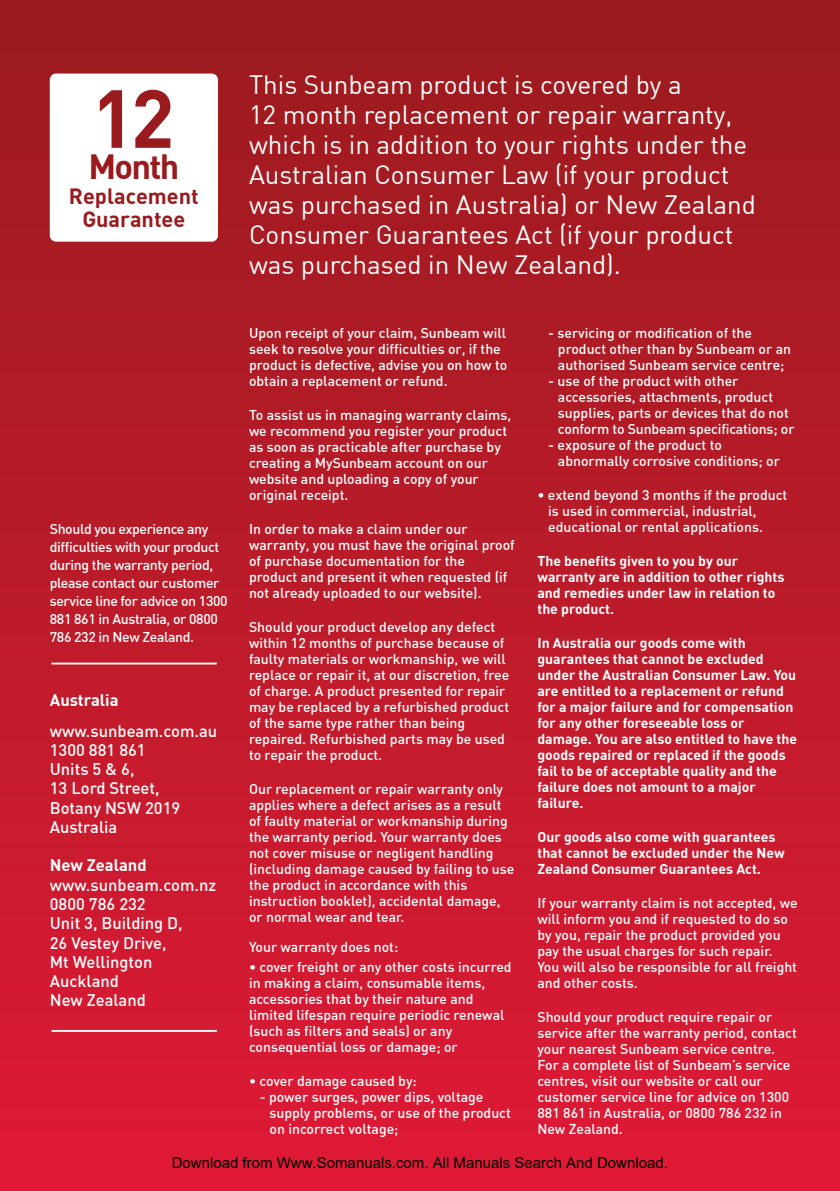
<style>
.page{position:relative;width:840px;height:1191px;background:#fff}
.page>*{position:absolute;margin:0;border:0;box-sizing:border-box;transform-origin:0 0}
.t1{font:700 80.8px "DIN";color:#991b1e}
.t2{font:700 34.4px "DIN";letter-spacing:-.05em;color:#991b1e}
.t3{font:26px/30px "DIN";color:#fff}
.t4{font:700 21.6px/22.6px "DIN";color:#991b1e;text-align:center}
.t5{font:500 16.4px/19.2px "DIN";color:#fff}
.t6{font:700 16.4px "DIN";color:#fff}
.t7{font:15px "Arial";color:#000}
.t8{font:500 14px/16px "DIN";color:#fff}
.t9{font:700 14px/16px "DIN";color:#fff}
.t10{font:500 14px/18px "DIN";letter-spacing:-.025em;color:#fff}
</style>
<div class="page">
<div style="left:0;top:0;width:839px;height:1191px;background:linear-gradient(to bottom,#9a1b1e,#df1a36)"></div>
<div style="left:50px;top:74px;width:168px;height:168px;background:#fff;border-radius:6px"></div>
<hr style="left:51px;top:662px;width:166px;height:2px;background:#fff">
<hr style="left:51px;top:1030px;width:166px;height:1px;background:#fff">
<h1 class="t1" style="left:91px;top:66px;width:84px">12</h1>
<h2 class="t2" style="left:88px;top:144px;width:92px">Month</h2>
<h3 class="t4" style="left:69px;top:184px;width:131px">Replacement<br>Guarantee</h3>
<p class="t10" style="left:50px;top:519px;width:179px">Should you experience any difficulties with your product during the warranty period, please contact our customer service line for advice on 1300<br>881 861 in Australia, or 0800<br>786 232 in New Zealand.</p>
<p class="t6" style="left:50px;top:689px;width:70px">Australia</p>
<p class="t5" style="left:50px;top:720px;width:169px">www.sunbeam.com.au<br>1300 881 861<br>Units 5 &amp; 6,<br>13 Lord Street,<br>Botany NSW 2019<br>Australia</p>
<p class="t6" style="left:50px;top:854px;width:98px">New Zealand</p>
<p class="t5" style="left:50px;top:874px;width:168px">www.sunbeam.com.nz<br>0800 786 232<br>Unit 3, Building D,<br>26 Vestey Drive,<br>Mt Wellington<br>Auckland<br>New Zealand</p>
<p class="t3" style="left:249px;top:69px;width:508px">This Sunbeam product is covered by a<br>12 month replacement or repair warranty, which is in addition to your rights under the Australian Consumer Law (if your product was purchased in Australia) or New Zealand Consumer Guarantees Act (if your product was purchased in New Zealand).</p>
<p class="t8" style="left:249px;top:324px;width:260px">Upon receipt of your claim, Sunbeam will seek to resolve your difficulties or, if the product is defective, advise you on how to obtain a replacement or refund.</p>
<p class="t8" style="left:249px;top:406px;width:263px">To assist us in managing warranty claims, we recommend you register your product as soon as practicable after purchase by creating a MySunbeam account on our website and uploading a copy of your original receipt.</p>
<p class="t8" style="left:249px;top:520px;width:267px">In order to make a claim under our warranty, you must have the original proof of purchase documentation for the product and present it when requested (if not already uploaded to our website).</p>
<p class="t8" style="left:249px;top:618px;width:262px">Should your product develop any defect within 12 months of purchase because of faulty materials or workmanship, we will replace or repair it, at our discretion, free of charge. A product presented for repair may be replaced by a refurbished product of the same type rather than being repaired. Refurbished parts may be used to repair the product.</p>
<p class="t8" style="left:249px;top:780px;width:267px">Our replacement or repair warranty only applies where a defect arises as a result of faulty material or workmanship during the warranty period. Your warranty does not cover misuse or negligent handling (including damage caused by failing to use the product in accordance with this instruction booklet), accidental damage, or normal wear and tear.</p>
<p class="t8" style="left:249px;top:938px;width:151px">Your warranty does not:</p>
<p class="t8" style="left:249px;top:958px;width:264px">• cover freight or any other costs incurred in making a claim, consumable items, accessories that by their nature and limited lifespan require periodic renewal (such as filters and seals) or any consequential loss or damage; or</p>
<p class="t8" style="left:249px;top:1072px;width:169px">• cover damage caused by:</p>
<p class="t8" style="left:269px;top:1088px;width:243px;text-indent:-10px">- power surges, power dips, voltage supply problems, or use of the product on incorrect voltage;</p>
<p class="t8" style="left:557px;top:324px;width:234px;text-indent:-10px">- servicing or modification of the product other than by Sunbeam or an authorised Sunbeam service centre;</p>
<p class="t8" style="left:557px;top:372px;width:238px;text-indent:-10px">- use of the product with other accessories, attachments, product supplies, parts or devices that do not conform to Sunbeam specifications; or</p>
<p class="t8" style="left:557px;top:436px;width:223px;text-indent:-10px">- exposure of the product to abnormally corrosive conditions; or</p>
<p class="t8" style="left:548px;top:486px;width:240px;text-indent:-11px">• extend beyond 3 months if the product is used in commercial, industrial, educational or rental applications.</p>
<p class="t9" style="left:537px;top:552px;width:248px">The benefits given to you by our warranty are in addition to other rights and remedies under law in relation to the product.</p>
<p class="t9" style="left:537px;top:634px;width:261px">In Australia our goods come with guarantees that cannot be excluded under the Australian Consumer Law. You are entitled to a replacement or refund for a major failure and for compensation for any other foreseeable loss or damage. You are also entitled to have the goods repaired or replaced if the goods fail to be of acceptable quality and the failure does not amount to a major failure.</p>
<p class="t9" style="left:537px;top:828px;width:249px">Our goods also come with guarantees that cannot be excluded under the New<br>Zealand Consumer Guarantees Act.</p>
<p class="t8" style="left:537px;top:894px;width:261px">If your warranty claim is not accepted, we will inform you and if requested to do so by you, repair the product provided you pay the usual charges for such repair.<br>You will also be responsible for all freight and other costs.</p>
<p class="t8" style="left:537px;top:1008px;width:261px">Should your product require repair or service after the warranty period, contact your nearest Sunbeam service centre.<br>For a complete list of Sunbeam’s service centres, visit our website or call our customer service line for advice on 1300<br>881 861 in Australia, or 0800 786 232 in New Zealand.</p>
<p class="t7" style="left:172px;top:1154px;width:497px">Download from Www.Somanuals.com. All Manuals Search And Download.</p>
</div>
